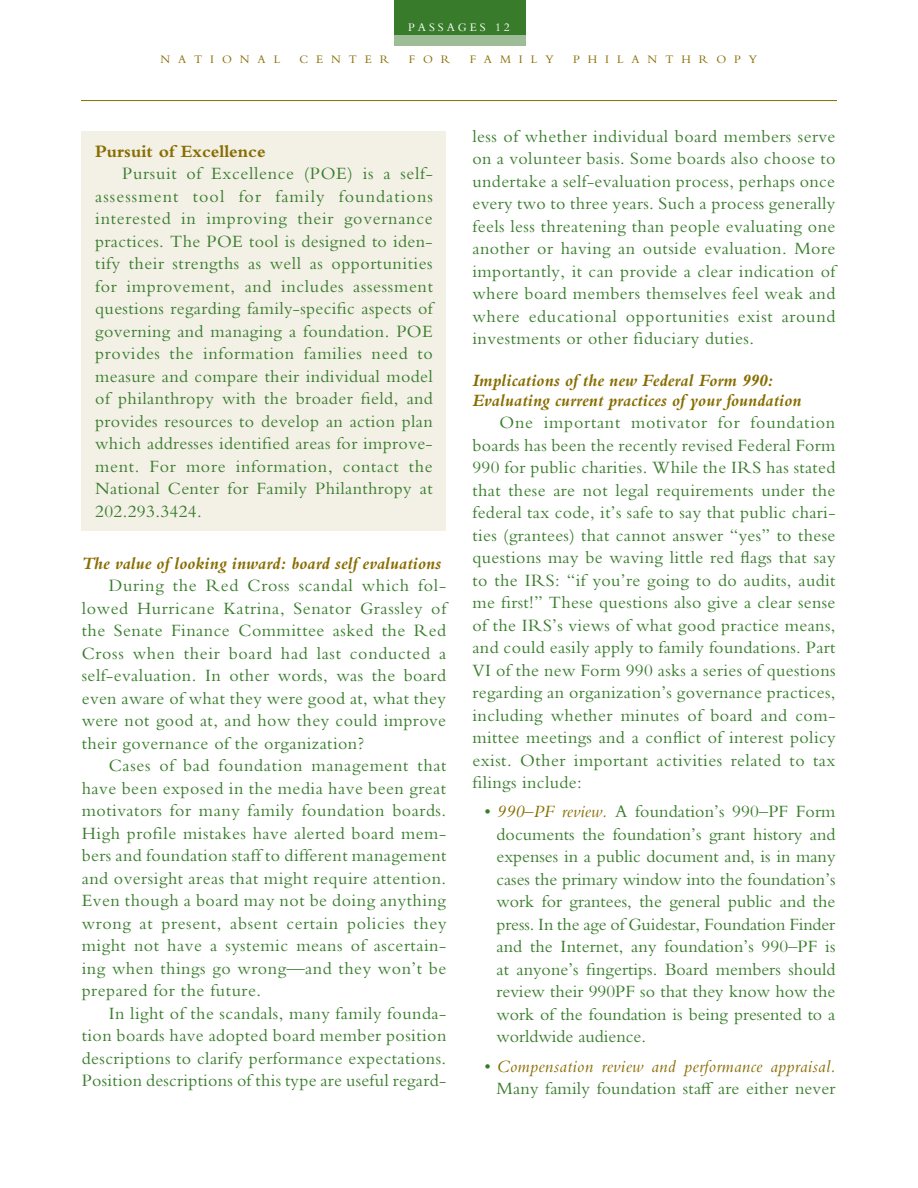
<style>
.page{position:relative;width:918px;height:1188px;background:#fff}
.page>*{position:absolute;margin:0;border:0;box-sizing:border-box;transform-origin:0 0}
.t1{font:18px/22.5px "Bembo Std";letter-spacing:.025em;color:#387c2b;text-align:justify}
.t2{font:italic 700 18px/19.5px "Bembo Std";color:#886d00}
.t3{font:italic 18px/22.5px "Bembo Std";letter-spacing:.02em;color:#886d00;text-align:right}
.t4{font:700 18px "Bembo Std";color:#886d00}
.t5{font:12px "Bembo Std";letter-spacing:.66em;color:#886d00}
.t6{font:12px "Bembo Std";color:#fff}
.s1{font-style:italic}
.s2{font-style:italic;color:#886d00}
.s3{font-style:normal;color:#387c2b}
</style>
<div class="page">
<div style="left:394px;top:0;width:132px;height:45px;background:#9cbd95"></div>
<div style="left:394px;top:0;width:132px;height:35px;background:#387c2b"></div>
<hr style="left:81px;top:100px;width:756px;height:1px;background:#886d00">
<div style="left:82px;top:131px;width:364px;height:399px;background:#f3f0e6"></div>
<p class="t6" style="left:408px;top:20px;width:103px">pa ssa ge s 12</p>
<p class="t5" style="left:160px;top:52px;width:14px">NA</p>
<p class="t5" style="left:194px;top:52px;width:31px">T IONAL</p>
<p class="t5" style="left:299px;top:52px;width:91px">CENTER</p>
<p class="t5" style="left:409px;top:52px;width:29px">F OR</p>
<p class="t5" style="left:470px;top:52px;width:30px">F AMILY</p>
<p class="t5" style="left:573px;top:52px;width:46px">PHILAN</p>
<p class="t5" style="left:665px;top:52px;width:49px">THROPY</p>
<p class="t4" style="left:95px;top:141px;width:172px">Pursuit of Excellence</p>
<p class="t1" style="left:95px;top:162px;width:339px;text-indent:27px">Pursuit of Excellence (POE) is a self&shy;assessment tool for family foundations interested in improving their governance practices. The POE tool is designed to iden&shy;tify their strengths as well as opportunities for improvement, and includes assessment questions regarding family-specific aspects of governing and managing a foundation. POE provides the information families need to measure and compare their individual model of philanthropy with the broader field, and provides resources to develop an action plan which addresses identified areas for improve&shy;ment. For more information, contact the National Center for Family Philanthropy at 202.293.3424.</p>
<p class="t2" style="left:82px;top:553px;width:361px">The value of looking inward: board self evaluations</p>
<p class="t1" style="left:82px;top:574px;width:366px;text-indent:27px">During the Red Cross scandal which fol&shy;lowed Hurricane Katrina, Senator Grassley of the Senate Finance Committee asked the Red Cross when their board had last conducted a self-evaluation. In other words, was the board even aware of what they were good at, what they were not good at, and how they could improve their governance of the organization?</p>
<p class="t1" style="left:82px;top:754px;width:366px;text-indent:27px">Cases of bad foundation management that have been exposed in the media have been great motivators for many family foundation boards.<br>High profile mistakes have alerted board mem&shy;bers and foundation staff to different management and oversight areas that might require attention.<br>Even though a board may not be doing anything wrong at present, absent certain policies they might not have a systemic means of ascertain&shy;ing when things go wrong<span class="s1">—</span>and they won’t be prepared for the future.</p>
<p class="t1" style="left:82px;top:1001px;width:366px;text-indent:27px">In light of the scandals, many family founda&shy;tion boards have adopted board member position descriptions to clarify performance expectations.<br>Position descriptions of this type are useful regard-</p>
<p class="t1" style="left:472px;top:124px;width:365px">less of whether individual board members serve on a volunteer basis. Some boards also choose to undertake a self-evaluation process, perhaps once every two to three years. Such a process generally feels less threatening than people evaluating one another or having an outside evaluation. More importantly, it can provide a clear indication of where board members themselves feel weak and where educational opportunities exist around investments or other fiduciary duties.</p>
<p class="t2" style="left:472px;top:371px;width:331px">Implications of the new Federal Form 990:<br>Evaluating current practices of your foundation</p>
<p class="t1" style="left:472px;top:411px;width:364px;text-indent:27px">One important motivator for foundation boards has been the recently revised Federal Form 990 for public charities. While the IRS</p>
<p class="t1" style="left:472px;top:456px;width:365px;text-indent:294px">has stated that these are not legal requirements under the federal tax code, it’s safe to say that public chari&shy;ties (grantees) that cannot answer “yes” to these questions may be waving little red flags that say to the IRS : “if you’re going to do audits, audit me first!” These questions also give a clear sense of the IRS ’s views of what good practice means, and could easily apply to family foundations. Part VI of the new Form 990 asks a series of questions regarding an organization’s governance practices, including whether minutes of board and com&shy;mittee meetings and a conflict of interest policy exist. Other important activities related to tax filings include:</p>
<p class="t1" style="left:496px;top:800px;width:341px;text-indent:-12px">• <span class="s2">990–PF review.</span> A foundation’s 990–PF Form documents the foundation’s grant history and expenses in a public document and, is in many cases the primary window into the foundation’s work for grantees, the general public and the press. In the age of Guidestar, Foundation Finder and the Internet, any foundation’s 990–PF is at anyone’s fingertips. Board members should review their 990PF so that they know how the work of the foundation is being presented to a worldwide audience.</p>
<p class="t3" style="left:484px;top:1054px;width:353px"><span class="s3">•</span> Compensation review and performance appraisal.<br><span class="s3">Many family foundation staff are either never</span></p>
</div>
